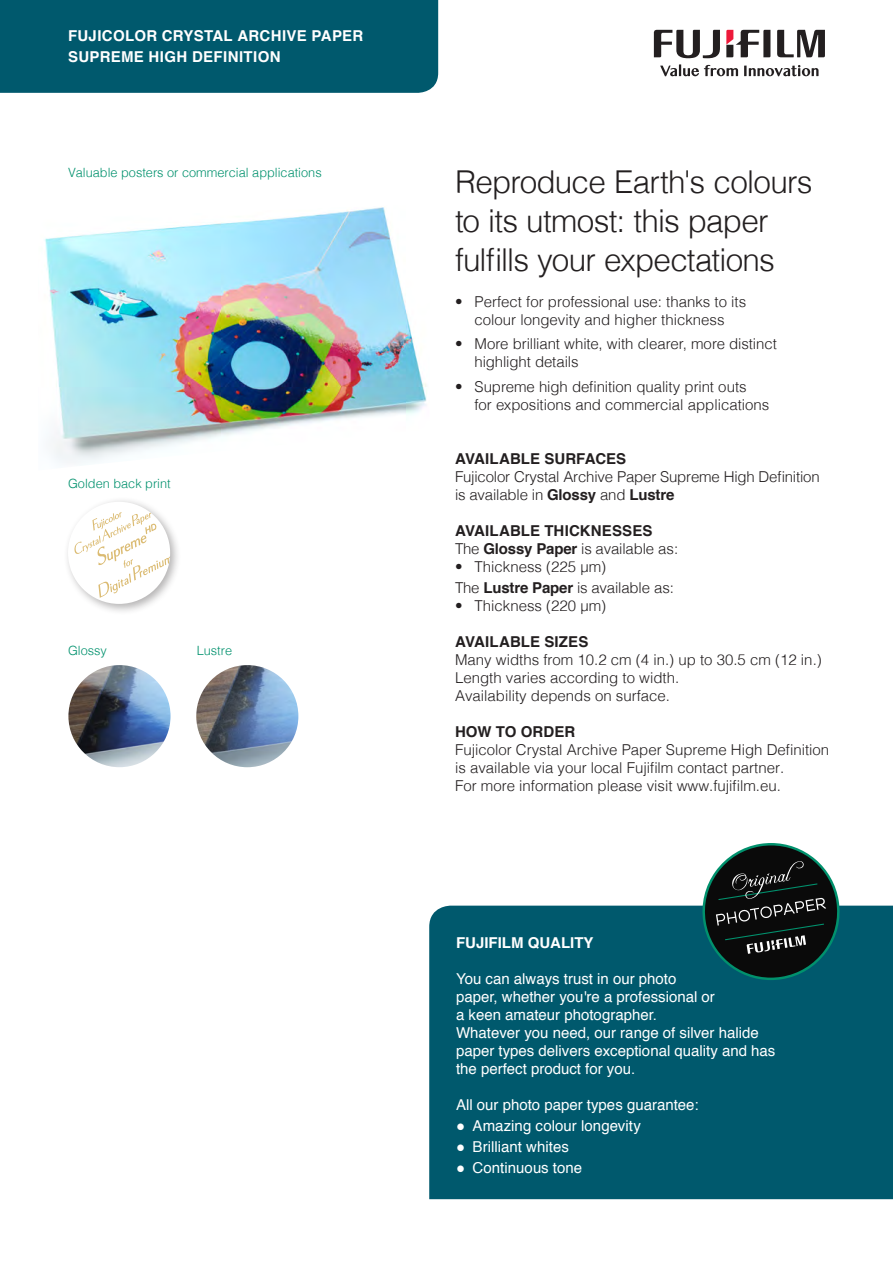
<style>
.page{position:relative;width:893px;height:1263px;background:#fff}
.page>*{position:absolute;margin:0;border:0;box-sizing:border-box;transform-origin:0 0}
.Headline_back{font:300 31.5px/39px "Helvetica";letter-spacing:-.025em;color:#231f20}
.copy_backside{font:300 15px/18px "Helvetica";color:#231f20;text-align:center}
.copy_in_box{font:15px/18px "Helvetica";color:#fff}
.subline{font:700 15px "Helvetica";letter-spacing:.005em;color:#231f20}
.Headline_in_box{font:700 15px "Helvetica";letter-spacing:.02em;color:#fff}
.Headline_in_box-2{font:700 15px "Helvetica";color:#fff}
.t1{font:300 12.75px "Helvetica";color:#00916d}
.s1{font-weight:700}
</style>
<div class="page">
<img style="left:44px;top:207px;width:383px;height:256px">
<img style="left:68px;top:665px;width:103px;height:102px;border-radius:51px">
<img style="left:196px;top:665px;width:102px;height:102px;border-radius:51px">
<div style="left:0;top:0;width:439px;height:93px;background:#00596d"></div>
<div style="left:429px;top:906px;width:464px;height:293px;background:#00596d"></div>
<svg style="left:654px;top:30px;width:171px;height:46px"></svg>
<div style="left:63px;top:496px;width:118px;height:119px;background:#231f20;opacity:.34"></div>
<div style="left:68px;top:502px;width:102px;height:102px;background:#fff;border-radius:50%"></div>
<svg style="left:74px;top:512px;width:96px;height:86px"></svg>
<svg style="left:702px;top:843px;width:138px;height:137px"></svg>
<p class="Headline_in_box" style="left:68px;top:24px;width:297px">FUJICOLOR CRYSTAL ARCHIVE PAPER</p>
<p class="Headline_in_box" style="left:68px;top:45px;width:214px">SUPREME HIGH DEFINITION</p>
<p class="t1" style="left:68px;top:162px;width:255px">Valuable posters or commercial applications</p>
<p class="t1" style="left:68px;top:473px;width:104px">Golden back print</p>
<p class="t1" style="left:68px;top:640px;width:40px">Glossy</p>
<p class="t1" style="left:197px;top:640px;width:37px">Lustre</p>
<p class="Headline_back" style="left:455px;top:160px;width:359px">Reproduce Earth's colours to its utmost: this paper</p>
<p class="Headline_back" style="left:455px;top:238px;width:321px">fulfills your expectations</p>
<p class="copy_backside" style="left:455px;top:291px;width:293px">• Perfect for professional use: thanks to its colour longevity and higher thickness</p>
<p class="copy_backside" style="left:455px;top:334px;width:323px">• More brilliant white, with clearer, more distinct</p>
<p class="copy_backside" style="left:474px;top:352px;width:106px">highlight details</p>
<p class="copy_backside" style="left:455px;top:376px;width:293px">• Supreme high definition quality print outs</p>
<p class="copy_backside" style="left:474px;top:394px;width:296px">for expositions and commercial applications</p>
<p class="subline" style="left:455px;top:446px;width:173px">AVAILABLE SURFACES</p>
<p class="copy_backside" style="left:455px;top:466px;width:366px">Fujicolor Crystal Archive Paper Supreme High Definition</p>
<p class="copy_backside" style="left:455px;top:484px;width:221px">is available in <span class="s1">Glossy</span> and <span class="s1">Lustre</span></p>
<p class="subline" style="left:455px;top:518px;width:199px">AVAILABLE THICKNESSES</p>
<p class="copy_backside" style="left:455px;top:538px;width:225px">The <span class="s1">Glossy Paper</span> is available as:</p>
<p class="copy_backside" style="left:455px;top:556px;width:153px">• Thickness (225 µm)</p>
<p class="copy_backside" style="left:455px;top:577px;width:221px">The <span class="s1">Lustre Paper</span> is available as:</p>
<p class="copy_backside" style="left:455px;top:595px;width:153px">• Thickness (220 µm)</p>
<p class="subline" style="left:455px;top:629px;width:135px">AVAILABLE SIZES</p>
<p class="copy_backside" style="left:455px;top:649px;width:368px">Many widths from 10.2 cm (4 in.) up to 30.5 cm (12 in.)</p>
<p class="copy_backside" style="left:455px;top:667px;width:226px">Length varies according to width.</p>
<p class="copy_backside" style="left:455px;top:685px;width:217px">Availability depends on surface.</p>
<p class="subline" style="left:455px;top:719px;width:122px">HOW TO ORDER</p>
<p class="copy_backside" style="left:455px;top:739px;width:376px;text-align:left">Fujicolor Crystal Archive Paper Supreme High Definition is available via your local Fujifilm contact partner.</p>
<p class="copy_backside" style="left:455px;top:775px;width:327px">For more information please visit www.fujifilm.eu.</p>
<p class="Headline_in_box-2" style="left:456px;top:930px;width:139px">FUJIFILM QUALITY</p>
<p class="copy_in_box" style="left:456px;top:970px;width:222px">You can always trust in our photo</p>
<p class="copy_in_box" style="left:456px;top:988px;width:321px">paper, whether you're a professional or<br>a keen amateur photographer.<br>Whatever you need, our range of silver halide paper types delivers exceptional quality and has the perfect product for you.</p>
<p class="copy_in_box" style="left:456px;top:1096px;width:244px">All our photo paper types guarantee:</p>
<p class="copy_in_box" style="left:456px;top:1117px;width:186px">● Amazing colour longevity</p>
<p class="copy_in_box" style="left:456px;top:1138px;width:114px">● Brilliant whites</p>
<p class="copy_in_box" style="left:456px;top:1159px;width:128px">● Continuous tone</p>
</div>
